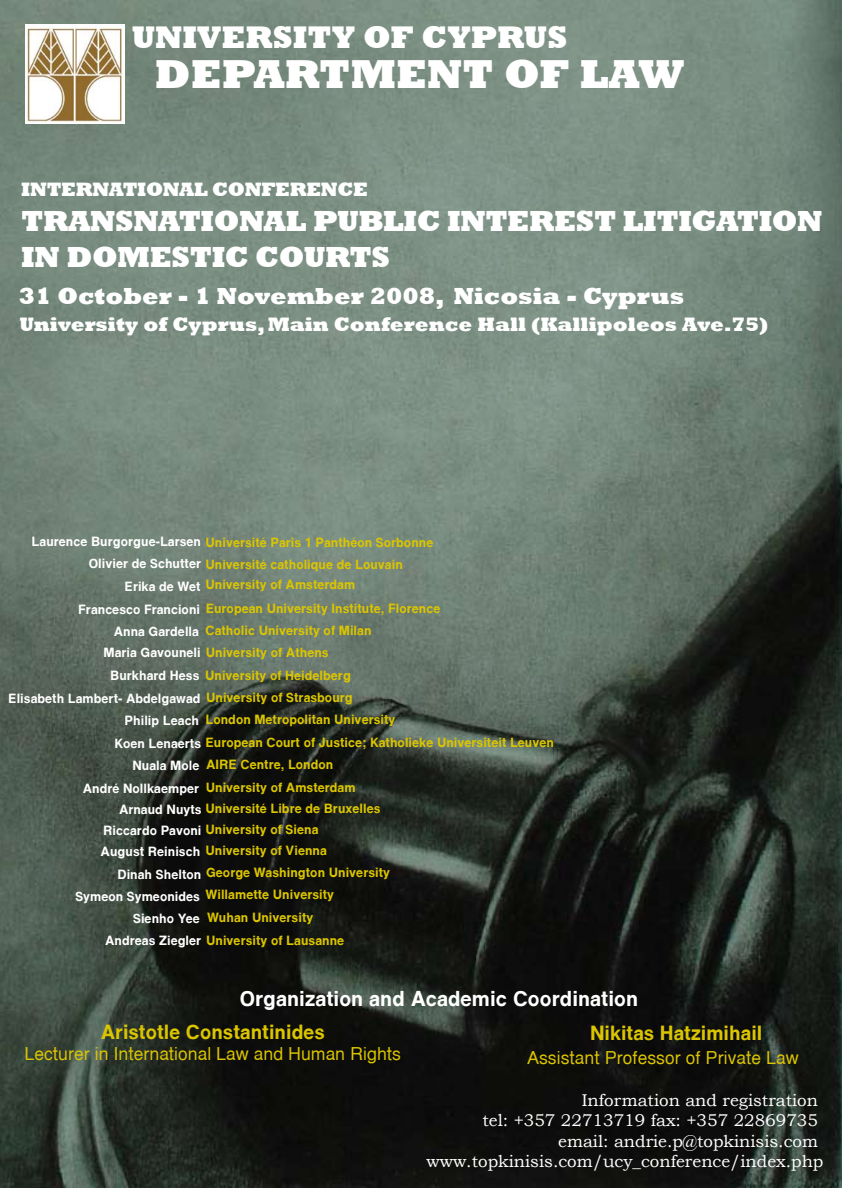
<style>
.page{position:relative;width:842px;height:1191px;background:#fff}
.page>*{position:absolute;margin:0;border:0;box-sizing:border-box;transform-origin:0 0}
.t1{font:800 41.5px "Rockwell";color:#fff}
.t2{font:800 32.1px "Rockwell";color:#fff}
.t3{font:800 29.8px/35.8px "Rockwell";letter-spacing:-.015em;color:#fff}
.t4{font:800 23.8px "Rockwell";color:#fff}
.t5{font:700 21px "Gr Helvetica";color:#fff}
.t6{font:800 20px "Rockwell";color:#fff}
.t7{font:700 20px "Gr Helvetica";color:#dbc500}
.t8{font:800 19.9px "Rockwell";letter-spacing:-.015em;color:#fff}
.t9{font:18px "Gr Helvetica";color:#dbc500}
.t10{font:17px "Bookman Old Style";color:#fff}
.t11{font:700 13px/21.3px "Gr Helvetica";color:#dbc500}
.t12{font:700 13px/22px "Gr Helvetica";color:#fff;text-align:right}
.s1{color:#fff}
</style>
<div class="page">
<img style="left:0;top:1px;width:842px;height:1186px">
<img style="left:25px;top:24px;width:100px;height:100px">
<h2 class="t2" style="left:132px;top:18px;width:437px">UNIVERSITY OF CYPRUS</h2>
<h1 class="t1" style="left:155px;top:50px;width:531px">DEPARTMENT OF LAW</h1>
<h3 class="t8" style="left:21px;top:177px;width:348px">INTERNATIONAL CONFERENCE</h3>
<h3 class="t3" style="left:21px;top:204px;width:803px">TRANSNATIONAL PUBLIC INTEREST LITIGATION<br>IN DOMESTIC COURTS</h3>
<h3 class="t4" style="left:19px;top:282px;width:667px">31 October - 1 November 2008, Nicosia - Cyprus</h3>
<h3 class="t6" style="left:19px;top:312px;width:750px">University of Cyprus, Main Conference Hall (Kallipoleos Ave.75)</h3>
<p class="t12" style="left:32px;top:531px;width:171px">Laurence Burgorgue-Larsen</p>
<p class="t12" style="left:125px;top:576px;width:78px">Erika de Wet</p>
<p class="t11" style="left:78px;top:598px;width:364px"><span class="s1">Francesco Francioni</span> European University Institute, Florence</p>
<p class="t12" style="left:114px;top:620px;width:87px">Anna Gardella</p>
<p class="t11" style="left:110px;top:665px;width:242px"><span class="s1">Burkhard Hess</span> University of Heidelberg</p>
<p class="t12" style="left:125px;top:710px;width:76px">Philip Leach</p>
<p class="t12" style="left:83px;top:754px;width:118px;line-height:22.7px">Nuala Mole<br>André Nollkaemper</p>
<p class="t11" style="left:206px;top:532px;width:229px">Université Paris 1 Panthéon Sorbonne</p>
<p class="t11" style="left:89px;top:554px;width:316px"><span class="s1">Olivier de Schutter</span> Université catholique de Louvain</p>
<p class="t11" style="left:205px;top:574px;width:151px">University of Amsterdam</p>
<p class="t11" style="left:104px;top:619px;width:269px;line-height:22.7px;text-indent:102px">Catholic University of Milan<br><span class="s1">Maria Gavouneli</span> University of Athens</p>
<p class="t11" style="left:205px;top:688px;width:191px;text-indent:-197px"><span class="s1">Elisabeth Lambert- Abdelgawad</span> University of Strasbourg<br>London Metropolitan University</p>
<p class="t11" style="left:206px;top:732px;width:349px;text-indent:-92px"><span class="s1">Koen Lenaerts</span> European Court of Justice; Katholieke Universiteit Leuven<br>AIRE Centre, London</p>
<p class="t11" style="left:206px;top:776px;width:151px">University of Amsterdam</p>
<p class="t11" style="left:119px;top:798px;width:263px"><span class="s1">Arnaud Nuyts</span> Université Libre de Bruxelles</p>
<p class="t11" style="left:103px;top:819px;width:217px"><span class="s1">Riccardo Pavoni</span> University of Siena</p>
<p class="t11" style="left:101px;top:840px;width:228px"><span class="s1">August Reinisch</span> University of Vienna</p>
<p class="t11" style="left:206px;top:862px;width:185px">George Washington University</p>
<p class="t11" style="left:205px;top:884px;width:130px">Willamette University</p>
<p class="t11" style="left:207px;top:907px;width:108px">Wuhan University</p>
<p class="t11" style="left:105px;top:930px;width:240px"><span class="s1">Andreas Ziegler</span> University of Lausanne</p>
<p class="t12" style="left:75px;top:863px;width:127px">Dinah Shelton<br>Symeon Symeonides<br>Sienho Yee</p>
<h3 class="t5" style="left:240px;top:987px;width:400px">Organization and Academic Coordination</h3>
<h3 class="t7" style="left:101px;top:1021px;width:225px">Aristotle Constantinides</h3>
<h3 class="t9" style="left:24px;top:1045px;width:378px">Lecturer in International Law and Human Rights</h3>
<h3 class="t7" style="left:590px;top:1022px;width:174px">Nikitas Hatzimihail</h3>
<h3 class="t9" style="left:527px;top:1048px;width:273px">Assistant Professor of Private Law</h3>
<h3 class="t10" style="left:582px;top:1090px;width:238px">Information and registration</h3>
<h3 class="t10" style="left:482px;top:1110px;width:337px">tel: +357 22713719 fax: +357 22869735</h3>
<h3 class="t10" style="left:558px;top:1131px;width:261px">email: andrie.p@topkinisis.com</h3>
<h3 class="t10" style="left:426px;top:1151px;width:398px">www.topkinisis.com/ucy_conference/index.php</h3>
</div>
